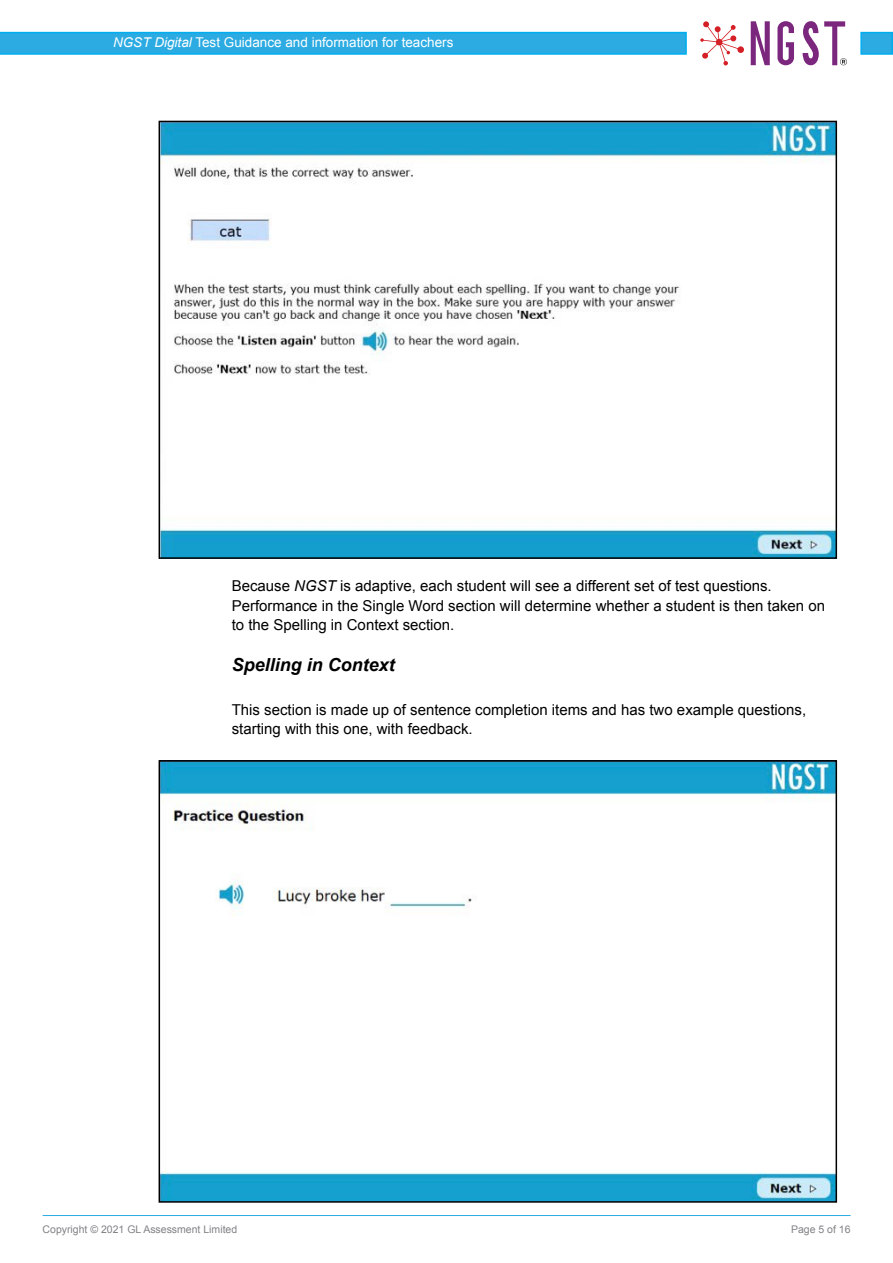
<style>
.page{position:relative;width:893px;height:1263px;background:#fff}
.page>*{position:absolute;margin:0;border:0;box-sizing:border-box;transform-origin:0 0}
.t1{font:italic 700 18px "Arial";color:#000}
.t2{font:15px/19.5px "Arial";color:#000}
.t3{font:13.5px "Arial";color:#fff}
.t4{font:10.5px "Arial";color:#808285}
.s1{font-style:italic}
</style>
<div class="page">
<hr style="left:43px;top:1215px;width:808px;height:1px;background:#2babe2">
<div style="left:860px;top:32px;width:33px;height:23px;background:#2babe2;border:2px solid #00aeef"></div>
<svg style="left:0;top:32px;width:687px;height:23px;background:#28ace3"></svg>
<div style="left:737px;top:46px;width:7px;height:7px;background:#d51f26;border-radius:50%"></div>
<svg style="left:700px;top:21px;width:40px;height:44px"></svg>
<svg style="left:777px;top:21px;width:17px;height:44px"></svg>
<svg style="left:751px;top:21px;width:19px;height:44px"></svg>
<svg style="left:802px;top:21px;width:45px;height:44px"></svg>
<img style="left:162px;top:124px;width:672px;height:432px">
<div style="left:159px;top:121px;width:678px;height:438px;border:2px solid #000"></div>
<img style="left:162px;top:763px;width:672px;height:437px">
<div style="left:159px;top:760px;width:678px;height:443px;border:2px solid #000"></div>
<p class="t3" style="left:113px;top:34px;width:342px"><span class="s1">NGST Digital</span> Test Guidance and information for teachers</p>
<p class="t2" style="left:232px;top:576px;width:595px">Because <span class="s1">NGST</span> is adaptive, each student will see a different set of test questions.<br>Performance in the Single Word section will determine whether a student is then taken on to the Spelling in Context section.</p>
<p class="t1" style="left:232px;top:653px;width:165px">Spelling in Context</p>
<p class="t2" style="left:232px;top:700px;width:576px">This section is made up of sentence completion items and has two example questions, starting with this one, with feedback.</p>
<p class="t4" style="left:43px;top:1223px;width:196px">Copyright © 2021 GL Assessment Limited</p>
<p class="t4" style="left:791px;top:1223px;width:61px">Page 5 of 16</p>
</div>
